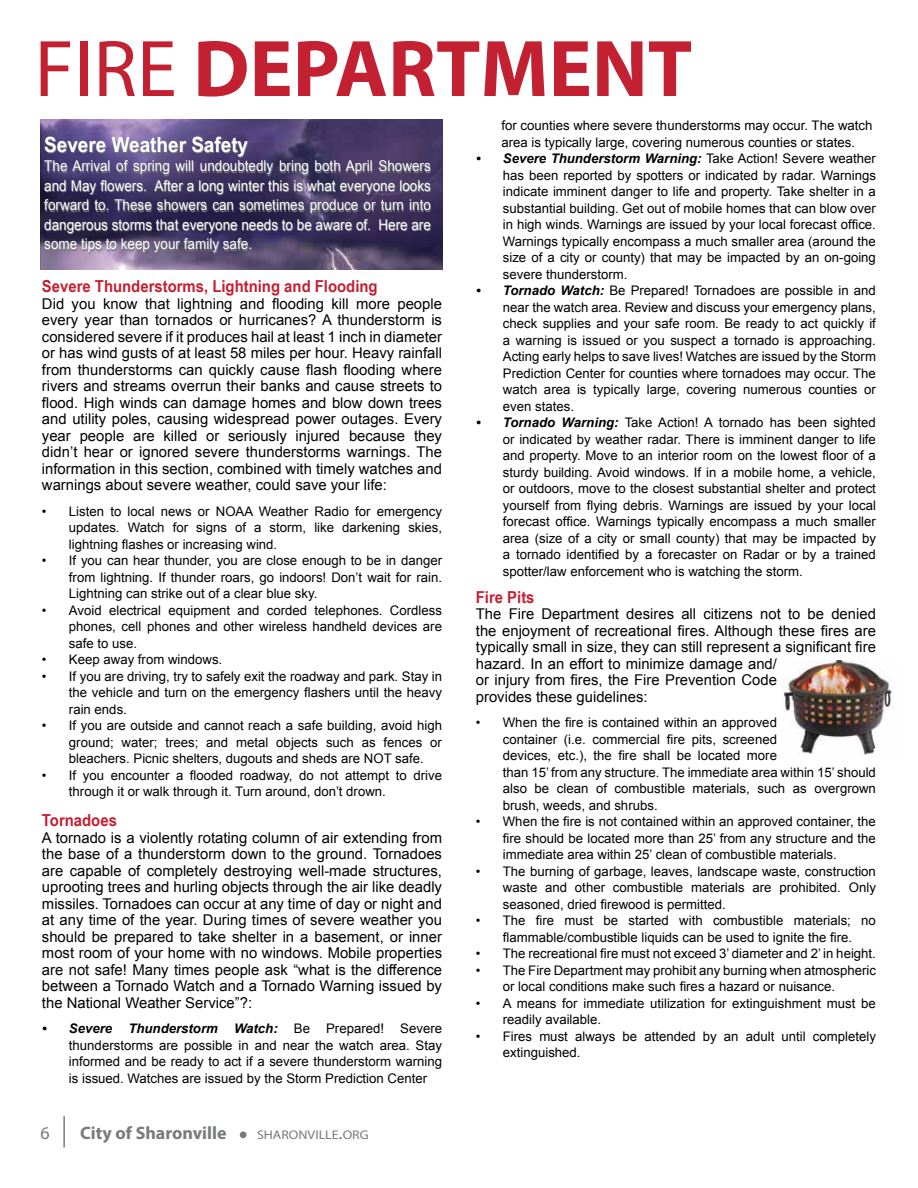
<style>
.page{position:relative;width:918px;height:1188px;background:#fff}
.page>*{position:absolute;margin:0;border:0;box-sizing:border-box;transform-origin:0 0}
.t1{font:700 81px "Myriad Pro";color:#c32032}
.t2{font:700 21px "Arial Narrow";color:#fff;scale:1.1 1}
.t3{font:700 18px "Myriad Pro";color:#787a7c}
.t4{font:18px "Myriad Pro";color:#787a7c}
.t5{font:700 16.5px "Arial Narrow";color:#c32032;scale:1.1 1}
.t6{font:14.85px/16.5px "Arial";color:#000;text-align:justify}
.t7{font:14.85px/19.5px "Arial";color:#fff;text-align:justify;scale:.91 1}
.t8{font:13.2px/16.5px "Arial";color:#000;text-align:justify}
.t9{font:12.6px "Myriad Pro";color:#787a7c;scale:1.1 1}
.s1{font-weight:400}
.s2{font-weight:700;font-style:italic}
.s3{font-size:18px}
</style>
<div class="page">
<hr style="left:63px;top:1116px;width:2px;height:31px;background:#787a7c">
<div style="left:240px;top:1131px;width:7px;height:7px;background:#787a7c;border-radius:50%"></div>
<img style="left:40px;top:119px;width:402px;height:151px">
<img style="left:781px;top:661px;width:111px;height:94px">
<h1 class="t1" style="left:34px;top:16px;width:659px"><span class="s1">FIRE</span> DEPARTMENT</h1>
<h2 class="t2" style="left:44px;top:128px;width:187px">Severe Weather Safety</h2>
<p class="t7" style="left:44px;top:156px;width:426px">The Arrival of spring will undoubtedly bring both April Showers and May flowers. After a long winter this is what everyone looks forward to. These showers can sometimes produce or turn into dangerous storms that everyone needs to be aware of. Here are some tips to keep your family safe.</p>
<p class="t5" style="left:42px;top:274px;width:307px">Severe Thunderstorms, Lightning and Flooding</p>
<p class="t6" style="left:42px;top:296px;width:402px">Did you know that lightning and flooding kill more people every year than tornados or hurricanes? A thunderstorm is considered severe if it produces hail at least 1 inch in diameter or has wind gusts of at least 58 miles per hour. Heavy rainfall from thunderstorms can quickly cause flash flooding where rivers and streams overrun their banks and cause streets to flood. High winds can damage homes and blow down trees and utility poles, causing widespread power outages. Every year people are killed or seriously injured because they didn’t hear or ignored severe thunderstorms warnings. The information in this section, combined with timely watches and warnings about severe weather, could save your life:</p>
<p class="t8" style="left:69px;top:503px;width:375px;text-indent:-27px">• Listen to local news or NOAA Weather Radio for emergency updates. Watch for signs of a storm, like darkening skies, lightning flashes or increasing wind.</p>
<p class="t8" style="left:69px;top:553px;width:375px;text-indent:-27px">• If you can hear thunder, you are close enough to be in danger from lightning. If thunder roars, go indoors! Don’t wait for rain.<br>Lightning can strike out of a clear blue sky.</p>
<p class="t8" style="left:69px;top:602px;width:375px;text-indent:-27px">• Avoid electrical equipment and corded telephones. Cordless phones, cell phones and other wireless handheld devices are safe to use.</p>
<p class="t8" style="left:42px;top:652px;width:182px">• Keep away from windows.</p>
<p class="t8" style="left:69px;top:668px;width:375px;text-indent:-27px">• If you are driving, try to safely exit the roadway and park. Stay in the vehicle and turn on the emergency flashers until the heavy rain ends.</p>
<p class="t8" style="left:69px;top:718px;width:375px;text-indent:-27px">• If you are outside and cannot reach a safe building, avoid high ground; water; trees; and metal objects such as fences or bleachers. Picnic shelters, dugouts and sheds are NOT safe.</p>
<p class="t8" style="left:69px;top:767px;width:375px;text-indent:-27px">• If you encounter a flooded roadway, do not attempt to drive through it or walk through it. Turn around, don’t drown.</p>
<p class="t5" style="left:42px;top:808px;width:70px">Tornadoes</p>
<p class="t6" style="left:42px;top:830px;width:402px">A tornado is a violently rotating column of air extending from the base of a thunderstorm down to the ground. Tornadoes are capable of completely destroying well-made structures, uprooting trees and hurling objects through the air like deadly missiles. Tornadoes can occur at any time of day or night and at any time of the year. During times of severe weather you should be prepared to take shelter in a basement, or inner most room of your home with no windows. Mobile properties are not safe! Many times people ask “what is the difference between a Tornado Watch and a Tornado Warning issued by the National Weather Service”?:</p>
<p class="t8" style="left:69px;top:1021px;width:375px;text-indent:-27px"><span class="s2">• Severe Thunderstorm Watch:</span> Be Prepared! Severe thunderstorms are possible in and near the watch area. Stay informed and be ready to act if a severe thunderstorm warning is issued. Watches are issued by the Storm Prediction Center</p>
<h3 class="t4" style="left:40px;top:1122px;width:11px">6</h3>
<h3 class="t3" style="left:80px;top:1121px;width:148px">City of Sharonville</h3>
<p class="t9" style="left:257px;top:1127px;width:103px">SHARONVILLE<span class="s3">.</span>ORG</p>
<p class="t8" style="left:502px;top:117px;width:372px">for counties where severe thunderstorms may occur. The watch area is typically large, covering numerous counties or states.</p>
<p class="t8" style="left:503px;top:150px;width:375px;text-indent:-27px"><span class="s2">• Severe Thunderstorm Warning:</span> Take Action! Severe weather has been reported by spotters or indicated by radar. Warnings indicate imminent danger to life and property. Take shelter in a substantial building. Get out of mobile homes that can blow over in high winds. Warnings are issued by your local forecast office.<br>Warnings typically encompass a much smaller area (around the size of a city or county) that may be impacted by an on-going severe thunderstorm.</p>
<p class="t8" style="left:503px;top:282px;width:375px;text-indent:-27px"><span class="s2">• Tornado Watch:</span> Be Prepared! Tornadoes are possible in and near the watch area. Review and discuss your emergency plans, check supplies and your safe room. Be ready to act quickly if a warning is issued or you suspect a tornado is approaching.<br>Acting early helps to save lives! Watches are issued by the Storm Prediction Center for counties where tornadoes may occur. The watch area is typically large, covering numerous counties or even states.</p>
<p class="t8" style="left:503px;top:414px;width:375px;text-indent:-27px"><span class="s2">• Tornado Warning:</span> Take Action! A tornado has been sighted or indicated by weather radar. There is imminent danger to life and property. Move to an interior room on the lowest floor of a sturdy building. Avoid windows. If in a mobile home, a vehicle, or outdoors, move to the closest substantial shelter and protect yourself from flying debris. Warnings are issued by your local forecast office. Warnings typically encompass a much smaller area (size of a city or small county) that may be impacted by a tornado identified by a forecaster on Radar or by a trained spotter/law enforcement who is watching the storm.</p>
<p class="t5" style="left:476px;top:584px;width:55px">Fire Pits</p>
<p class="t6" style="left:476px;top:606px;width:402px;text-align:left">The Fire Department desires all citizens not to be denied the enjoyment of recreational fires. Although these fires are typically small in size, they can still represent a significant fire hazard. In an effort to minimize damage and/<br>or injury from fires, the Fire Prevention Code<br>provides these guidelines:</p>
<p class="t8" style="left:503px;top:714px;width:375px;text-align:left;text-indent:-27px">• When the fire is contained within an approved<br>container (i.e. commercial fire pits, screened<br>devices, etc.), the fire shall be located more<br>than 15’ from any structure. The immediate area within 15’ should also be clean of combustible materials, such as overgrown brush, weeds, and shrubs.</p>
<p class="t8" style="left:503px;top:813px;width:375px;text-indent:-27px">• When the fire is not contained within an approved container, the fire should be located more than 25’ from any structure and the immediate area within 25’ clean of combustible materials.</p>
<p class="t8" style="left:503px;top:863px;width:375px;text-indent:-27px">• The burning of garbage, leaves, landscape waste, construction waste and other combustible materials are prohibited. Only seasoned, dried firewood is permitted.</p>
<p class="t8" style="left:476px;top:912px;width:402px;text-align:center">• The fire must be started with combustible materials; no flammable/combustible liquids can be used to ignite the fire.</p>
<p class="t8" style="left:476px;top:945px;width:402px">• The recreational fire must not exceed 3’ diameter and 2’ in height.</p>
<p class="t8" style="left:503px;top:962px;width:375px;text-indent:-27px">• The Fire Department may prohibit any burning when atmospheric or local conditions make such fires a hazard or nuisance.</p>
<p class="t8" style="left:503px;top:995px;width:375px;text-indent:-27px">• A means for immediate utilization for extinguishment must be readily available.</p>
<p class="t8" style="left:503px;top:1028px;width:375px;text-indent:-27px">• Fires must always be attended by an adult until completely extinguished.</p>
</div>
